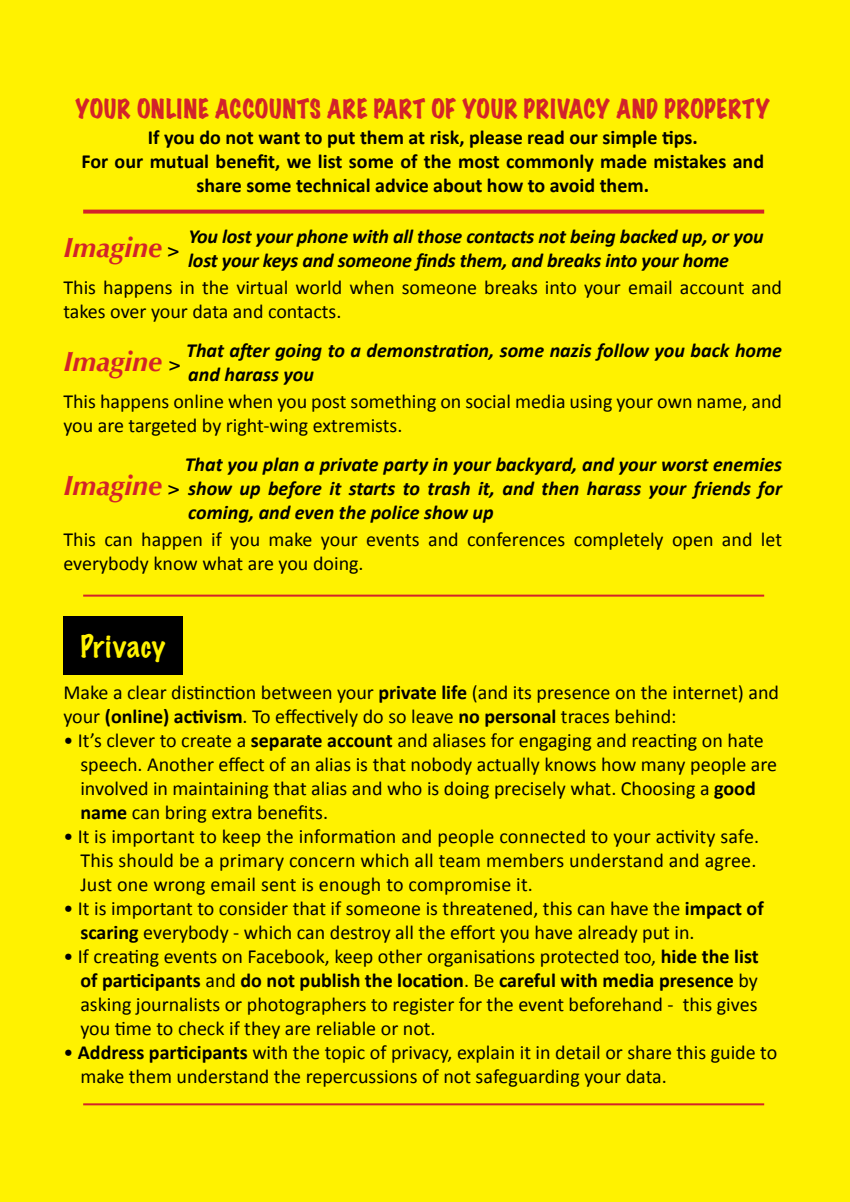
<style>
.page{position:relative;width:850px;height:1202px;background:#fff}
.page>*{position:absolute;margin:0;border:0;box-sizing:border-box;transform-origin:0 0}
.t1{font:italic 700 28px "Optima";color:#d2232a}
.t2{font:100 28px "Marker Felt";letter-spacing:.04em;color:#fff200}
.t3{font:expanded 24px "Marker Felt";letter-spacing:.02em;color:#d2232a;scale:.91 1}
.t4{font:20px/24px "Calibri";color:#000}
.t5{font:italic 700 20px/24px "Calibri";letter-spacing:-.005em;color:#000}
.t6{font:700 20px/24px "Calibri";color:#000;text-align:center}
.s1{font-size:20px;color:#000}
.s2{font-weight:700}
</style>
<div class="page">
<div style="left:0;top:0;width:849px;height:1202px;background:#fff200"></div>
<svg style="left:83px;top:210px;width:680px;height:4px;background:#d63725"></svg>
<hr style="left:83px;top:595px;width:680px;height:2px;background:#d2232a">
<hr style="left:83px;top:1103px;width:680px;height:2px;background:#d2232a">
<div style="left:63px;top:617px;width:119px;height:58px;background:#000"></div>
<p class="t3" style="left:76px;top:91px;width:764px">YOUR ONLINE ACCOUNTS ARE PART OF YOUR PRIVACY AND PROPERTY</p>
<p class="t6" style="left:81px;top:124px;width:684px">If you do not want to put them at risk, please read our simple tips.<br>For our mutual benefit, we list some of the most commonly made mistakes and share some technical advice about how to avoid them.</p>
<h1 class="t1" style="left:63px;top:231px;width:117px">Imagine <span class="s1">&gt;</span></h1>
<p class="t5" style="left:188px;top:223px;width:576px">You lost your phone with all those contacts not being backed up, or you lost your keys and someone finds them, and breaks into your home</p>
<p class="t4" style="left:63px;top:274px;width:719px">This happens in the virtual world when someone breaks into your email account and takes over your data and contacts.</p>
<h1 class="t1" style="left:63px;top:345px;width:119px">Imagine <span class="s1">&gt;</span></h1>
<p class="t5" style="left:186px;top:337px;width:597px">That after going to a demonstration, some nazis follow you back home and harass you</p>
<p class="t4" style="left:63px;top:388px;width:719px">This happens online when you post something on social media using your own name, and you are targeted by right-wing extremists.</p>
<h1 class="t1" style="left:63px;top:469px;width:118px">Imagine <span class="s1">&gt;</span></h1>
<p class="t5" style="left:184px;top:451px;width:598px;text-align:justify">That you plan a private party in your backyard, and your worst enemies show up before it starts to trash it, and then harass your friends for coming, and even the police show up</p>
<p class="t4" style="left:63px;top:526px;width:720px">This can happen if you make your events and conferences completely open and let everybody know what are you doing.</p>
<h1 class="t2" style="left:80px;top:627px;width:86px">Privacy</h1>
<p class="t4" style="left:63px;top:679px;width:716px">Make a clear distinction between your <span class="s2">private life</span> (and its presence on the internet) and your <span class="s2">(online) activism</span>. To effectively do so leave <span class="s2">no personal</span> traces behind:</p>
<p class="t4" style="left:80px;top:727px;width:698px;text-indent:-17px">• It’s clever to create a <span class="s2">separate account</span> and aliases for engaging and reacting on hate speech. Another effect of an alias is that nobody actually knows how many people are involved in maintaining that alias and who is doing precisely what. Choosing a <span class="s2">good name</span> can bring extra benefits.</p>
<p class="t4" style="left:80px;top:823px;width:680px;text-indent:-17px">• It is important to keep the information and people connected to your activity safe.<br>This should be a primary concern which all team members understand and agree.<br>Just one wrong email sent is enough to compromise it.</p>
<p class="t4" style="left:80px;top:895px;width:684px;text-indent:-17px">• It is important to consider that if someone is threatened, this can have the <span class="s2">impact of scaring</span> everybody - which can destroy all the effort you have already put in.</p>
<p class="t4" style="left:80px;top:943px;width:679px;text-align:justify;text-indent:-17px">• If creating events on Facebook, keep other organisations protected too, <span class="s2">hide the list of participants</span> and <span class="s2">do not publish the location</span>. Be <span class="s2">careful with media presence</span> by asking journalists or photographers to register for the event beforehand - this gives you time to check if they are reliable or not.</p>
<p class="t4" style="left:80px;top:1039px;width:698px;text-indent:-17px">• <span class="s2">Address participants</span> with the topic of privacy, explain it in detail or share this guide to make them understand the repercussions of not safeguarding your data.</p>
</div>
